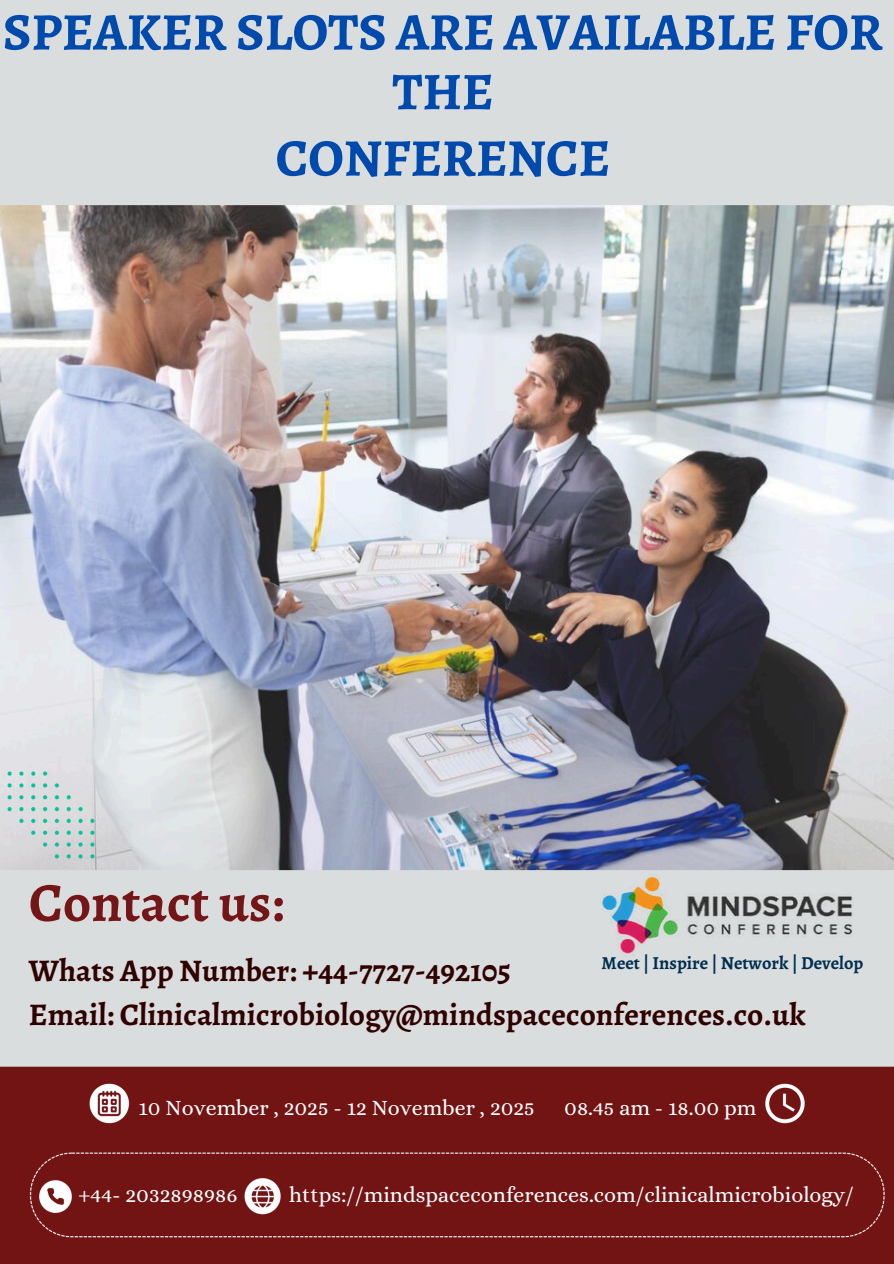
<style>
.page{position:relative;width:894px;height:1264px;background:#fff}
.page>*{position:absolute;margin:0;border:0;box-sizing:border-box;transform-origin:0 0}
.t1{font:700 55.05px "Alegreya";color:#741617}
.t2{font:700 52.8px/59.7px "Alegreya SC";color:#004aad;text-align:center}
.t3{font:700 31.5px "Alegreya";color:#300101}
.t4{font:21.9px "Alice";color:#fff}
.t5{font:700 18.3px "Alegreya";color:#002e4f}
</style>
<div class="page">
<div style="left:0;top:0;width:893px;height:1263px;background:#dadddd"></div>
<img style="left:0;top:205px;width:893px;height:665px">
<img style="left:0;top:764px;width:101px;height:101px">
<div style="left:0;top:1066px;width:893px;height:197px;background:#731414"></div>
<img style="left:602px;top:875px;width:251px;height:79px">
<h4 class="t2" style="left:3px;top:2px;width:881px">SPEAKER SLOTS ARE AVAILABLE FOR<br>THE</h4>
<h4 class="t2" style="left:275px;top:128px;width:336px">CONFERENCE</h4>
<h4 class="t1" style="left:29px;top:864px;width:257px">Contact us:</h4>
<h4 class="t5" style="left:601px;top:950px;width:263px">Meet | Inspire | Network | Develop</h4>
<h3 class="t3" style="left:29px;top:949px;width:483px">Whats App Number: +44-7727-492105</h3>
<p class="t3" style="left:29px;top:993px;width:778px">Email: Clinicalmicrobiology@mindspaceconferences.co.uk</p>
<h4 class="t4" style="left:138px;top:1094px;width:397px">10 November , 2025 - 12 November , 2025</h4>
<h3 class="t4" style="left:564px;top:1094px;width:194px">08.45 am - 18.00 pm</h3>
<p class="t4" style="left:78px;top:1182px;width:160px">+44- 2032898986</p>
<p class="t4" style="left:289px;top:1182px;width:566px">https://mindspaceconferences.com/clinicalmicrobiology/</p>
</div>
